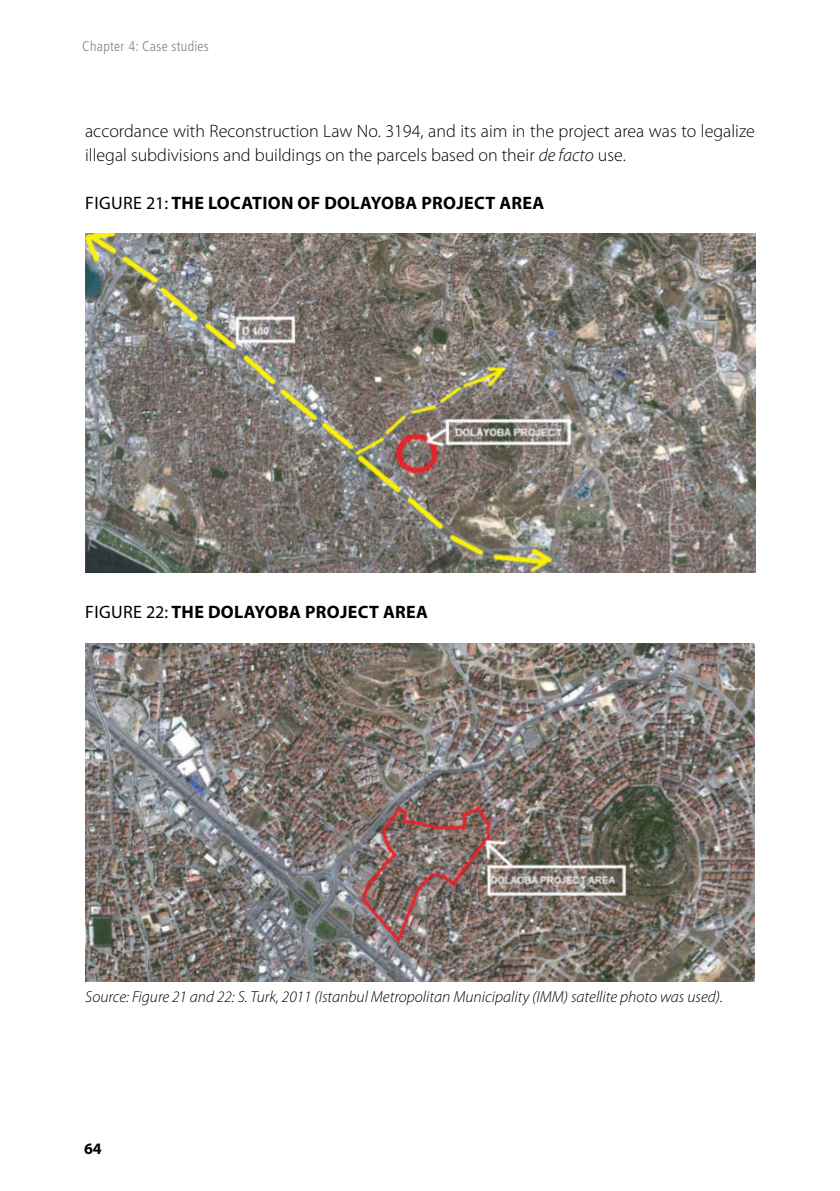
<style>
.page{position:relative;width:840px;height:1191px;background:#fff}
.page>*{position:absolute;margin:0;border:0;box-sizing:border-box;transform-origin:0 0}
.t1{font:300 18px/24px "Myriad Pro";color:#000}
.Figure_Heading{font:700 18px "Myriad Pro";letter-spacing:.02em;color:#000}
.source{font:italic 300 16px "Myriad Pro";color:#000}
.t2{font:700 16px "Myriad Pro";color:#000}
.t3{font:300 condensed 14px "Frutiger LT Std";letter-spacing:.02em;color:#808285}
.s1{font-style:italic}
.s2{font-weight:400}
</style>
<div class="page">
<img style="left:85px;top:234px;width:670px;height:339px">
<img style="left:85px;top:643px;width:669px;height:338px">
<p class="t3" style="left:82px;top:38px;width:128px">Chapter 4: Case studies</p>
<p class="t1" style="left:85px;top:119px;width:671px">accordance with Reconstruction Law No. 3194, and its aim in the project area was to legalize illegal subdivisions and buildings on the parcels based on their <span class="s1">de facto</span> use.</p>
<p class="Figure_Heading" style="left:85px;top:192px;width:460px"><span class="s2">FIGURE 21:</span> THE LOCATION OF DOLAYOBA PROJECT AREA</p>
<p class="Figure_Heading" style="left:85px;top:600px;width:344px"><span class="s2">FIGURE 22:</span> THE DOLAYOBA PROJECT AREA</p>
<p class="source" style="left:85px;top:986px;width:639px">Source: Figure 21 and 22: S. Turk, 2011 (Istanbul Metropolitan Municipality (IMM) satellite photo was used).</p>
<p class="t2" style="left:84px;top:1137px;width:19px">64</p>
</div>
